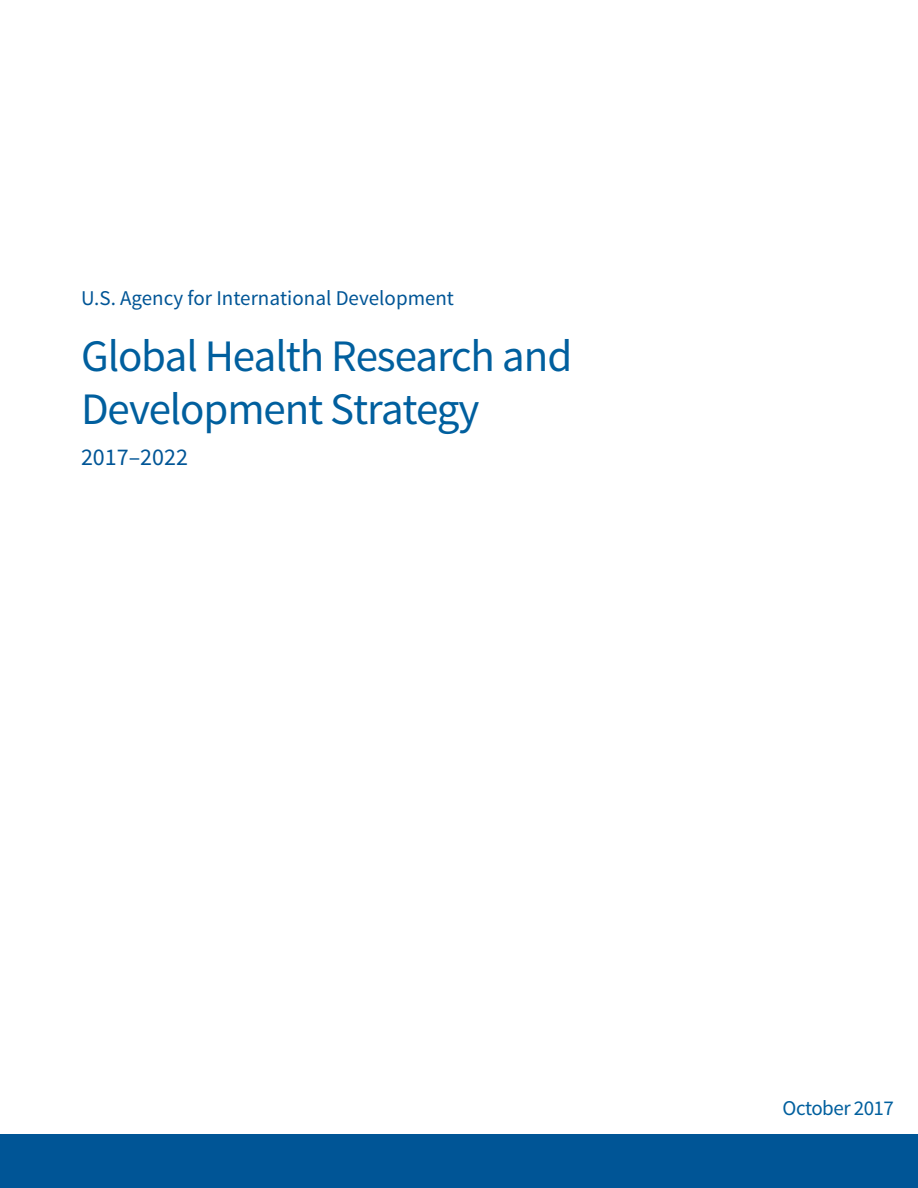
<style>
.page{position:relative;width:918px;height:1188px;background:#fff}
.page>*{position:absolute;margin:0;border:0;box-sizing:border-box;transform-origin:0 0}
.t1{font:45px/52.5px "Source Sans Pro";letter-spacing:-.025em;color:#005f9e}
.t2{font:24px "Source Sans Pro";color:#005596}
.t3{font:21px "Source Sans Pro";color:#005596}
.t4{font:21px "Source Sans Pro";letter-spacing:-.025em;color:#005f9e}
</style>
<div class="page">
<div style="left:0;top:1134px;width:918px;height:54px;background:#005596"></div>
<p class="t3" style="left:81px;top:285px;width:375px">U.S. Agency for International Development</p>
<p class="t1" style="left:81px;top:331px;width:493px">Global Health Research and<br>Development Strategy</p>
<p class="t2" style="left:81px;top:443px;width:108px">2017–2022</p>
<p class="t4" style="left:783px;top:1095px;width:113px">October 2017</p>
</div>
